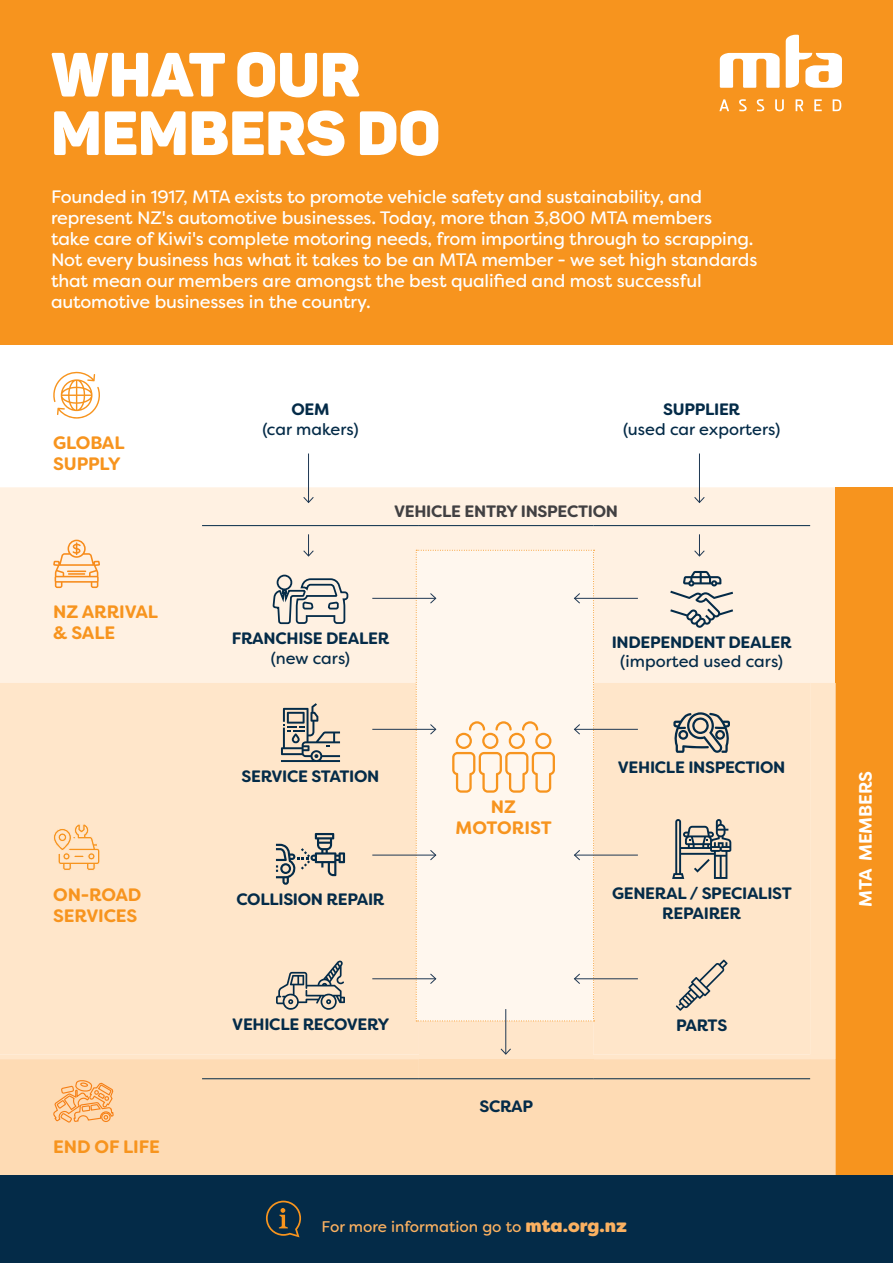
<style>
.page{position:relative;width:893px;height:1263px;background:#fff}
.page>*{position:absolute;margin:0;border:0;box-sizing:border-box;transform-origin:0 0}
.t1{font:900 61.5px/58.5px "Panton";color:#fff}
.t2{font:18px/21px "Filson Soft";letter-spacing:-.01em;color:#fff}
.t3{font:700 18px/21.6px "Filson Soft";letter-spacing:-.01em;color:#f7941e}
.t4{font:700 18px "Filson Soft";letter-spacing:-.01em;color:#fff}
.t5{font:700 16.5px/19.8px "Filson Soft";letter-spacing:-.02em;color:#042b48;text-align:center}
.t6{font:16.5px "Filson Soft";color:#042b48}
.t7{font:700 16.5px "Filson Soft";letter-spacing:-.02em;color:#414042}
.t8{font:15.45px "Filson Soft";color:#fbb161}
.s1{font-weight:800;font-size:18px}
</style>
<div class="page">
<div style="left:0;top:0;width:893px;height:344px;background:#f7941e"></div>
<svg style="left:720px;top:53px;width:60px;height:35px"></svg>
<svg style="left:786px;top:35px;width:56px;height:53px"></svg>
<svg style="left:833px;top:99px;width:8px;height:12px"></svg>
<svg style="left:814px;top:99px;width:8px;height:12px"></svg>
<svg style="left:796px;top:99px;width:7px;height:12px"></svg>
<svg style="left:775px;top:99px;width:9px;height:12px"></svg>
<svg style="left:757px;top:99px;width:7px;height:12px"></svg>
<svg style="left:739px;top:99px;width:8px;height:12px"></svg>
<svg style="left:719px;top:99px;width:10px;height:12px"></svg>
<div style="left:0;top:487px;width:836px;height:196px;background:#fff1e2"></div>
<div style="left:836px;top:487px;width:57px;height:695px;background:#f7941e"></div>
<div style="left:0;top:683px;width:836px;height:376px;background:#ffe6ca"></div>
<div style="left:0;top:1059px;width:836px;height:116px;background:#fedbb4"></div>
<div style="left:419px;top:1059px;width:174px;height:20px;background:#fedbb4"></div>
<hr style="left:202px;top:525px;width:217px;height:1px;background:#042b48">
<hr style="left:419px;top:525px;width:174px;height:1px;background:#042b48">
<hr style="left:593px;top:525px;width:217px;height:1px;background:#042b48">
<hr style="left:202px;top:1078px;width:217px;height:1px;background:#042b48">
<hr style="left:419px;top:1078px;width:174px;height:1px;background:#042b48">
<hr style="left:593px;top:1078px;width:217px;height:1px;background:#042b48">
<svg style="left:53px;top:371px;width:47px;height:48px"></svg>
<svg style="left:53px;top:540px;width:47px;height:48px;background:#fcd6ad"></svg>
<svg style="left:272px;top:577px;width:77px;height:48px;background:#c5c3be"></svg>
<div style="left:277px;top:575px;width:15px;height:15px;border:2px solid #042b48;border-radius:50%"></div>
<svg style="left:670px;top:571px;width:63px;height:57px;background:#cac7c1"></svg>
<svg style="left:53px;top:823px;width:47px;height:48px;background:#fdd6aa"></svg>
<svg style="left:281px;top:703px;width:59px;height:59px;background:#b6b0a4"></svg>
<svg style="left:673px;top:712px;width:57px;height:41px;background:#a3a19a"></svg>
<svg style="left:276px;top:833px;width:69px;height:52px;background:#c5bbac"></svg>
<svg style="left:672px;top:819px;width:59px;height:60px;background:#aea9a0"></svg>
<svg style="left:276px;top:960px;width:69px;height:50px;background:#c3b9ab"></svg>
<svg style="left:676px;top:960px;width:52px;height:51px;background:#dbcbb7"></svg>
<svg style="left:52px;top:1080px;width:62px;height:44px;background:#fbc289"></svg>
<hr style="left:308px;top:453px;width:1px;height:49px;background:#1f3853">
<svg style="left:303px;top:496px;width:11px;height:7px"></svg>
<svg style="left:303px;top:534px;width:11px;height:23px"></svg>
<svg style="left:694px;top:534px;width:11px;height:23px"></svg>
<hr style="left:699px;top:453px;width:1px;height:49px;background:#1f3853">
<svg style="left:694px;top:496px;width:11px;height:7px"></svg>
<hr style="left:372px;top:598px;width:64px;height:1px;background:#1f3853">
<hr style="left:372px;top:729px;width:64px;height:1px;background:#1f3853">
<hr style="left:372px;top:855px;width:64px;height:1px;background:#1f3853">
<hr style="left:574px;top:598px;width:64px;height:1px;background:#1f3853">
<hr style="left:574px;top:729px;width:64px;height:1px;background:#1f3853">
<hr style="left:574px;top:855px;width:64px;height:1px;background:#1f3853">
<hr style="left:372px;top:978px;width:64px;height:1px;background:#1f3853">
<hr style="left:574px;top:978px;width:64px;height:1px;background:#1f3853">
<div style="left:416px;top:550px;width:178px;height:471px;background:#fff7ee"></div>
<hr style="left:505px;top:1009px;width:1px;height:45px;background:#1f3853">
<svg style="left:500px;top:1048px;width:12px;height:7px"></svg>
<div style="left:0;top:1175px;width:893px;height:88px;background:#042b48"></div>
<svg style="left:266px;top:1201px;width:35px;height:36px"></svg>
<h1 class="t1" style="left:51px;top:45px;width:391px">WHAT OUR<br>MEMBERS DO</h1>
<p class="t2" style="left:51px;top:186px;width:708px">Founded in 1917, MTA exists to promote vehicle safety and sustainability, and represent NZ's automotive businesses. Today, more than 3,800 MTA members<br>take care of Kiwi's complete motoring needs, from importing through to scrapping.<br>Not every business has what it takes to be an MTA member - we set high standards that mean our members are amongst the best qualified and most successful automotive businesses in the country.</p>
<p class="t3" style="left:53px;top:432px;width:73px">GLOBAL<br>SUPPLY</p>
<p class="t3" style="left:53px;top:600px;width:106px">NZ ARRIVAL &amp; SALE</p>
<p class="t3" style="left:53px;top:884px;width:90px">ON-ROAD<br>SERVICES</p>
<p class="t3" style="left:53px;top:1136px;width:108px">END OF LIFE</p>
<p class="t5" style="left:291px;top:399px;width:40px">OEM</p>
<p class="t6" style="left:262px;top:418px;width:98px">(car makers)</p>
<p class="t5" style="left:663px;top:399px;width:79px">SUPPLIER</p>
<p class="t6" style="left:623px;top:418px;width:159px">(used car exporters)</p>
<p class="t7" style="left:394px;top:500px;width:225px">VEHICLE ENTRY INSPECTION</p>
<p class="t5" style="left:232px;top:628px;width:159px">FRANCHISE DEALER</p>
<p class="t6" style="left:271px;top:647px;width:81px">(new cars)</p>
<p class="t5" style="left:242px;top:766px;width:139px">SERVICE STATION</p>
<p class="t3" style="left:456px;top:796px;width:98px;line-height:21px;text-align:center">NZ<br>MOTORIST</p>
<p class="t5" style="left:612px;top:632px;width:182px">INDEPENDENT DEALER</p>
<p class="t6" style="left:620px;top:651px;width:164px">(imported used cars)</p>
<p class="t5" style="left:618px;top:757px;width:169px">VEHICLE INSPECTION</p>
<p class="t5" style="left:236px;top:889px;width:150px">COLLISION REPAIR</p>
<p class="t5" style="left:612px;top:883px;width:181px">GENERAL / SPECIALIST<br>REPAIRER</p>
<p class="t5" style="left:232px;top:1014px;width:159px">VEHICLE RECOVERY</p>
<p class="t5" style="left:676px;top:1015px;width:53px">PARTS</p>
<p class="t5" style="left:479px;top:1096px;width:55px">SCRAP</p>
<p class="t8" style="left:321px;top:1216px;width:307px">For more information go to <span class="s1">mta.org.nz</span></p>
<p class="t4" style="left:854px;top:907px;width:137px;rotate:-90deg">MTA MEMBERS</p>
</div>
